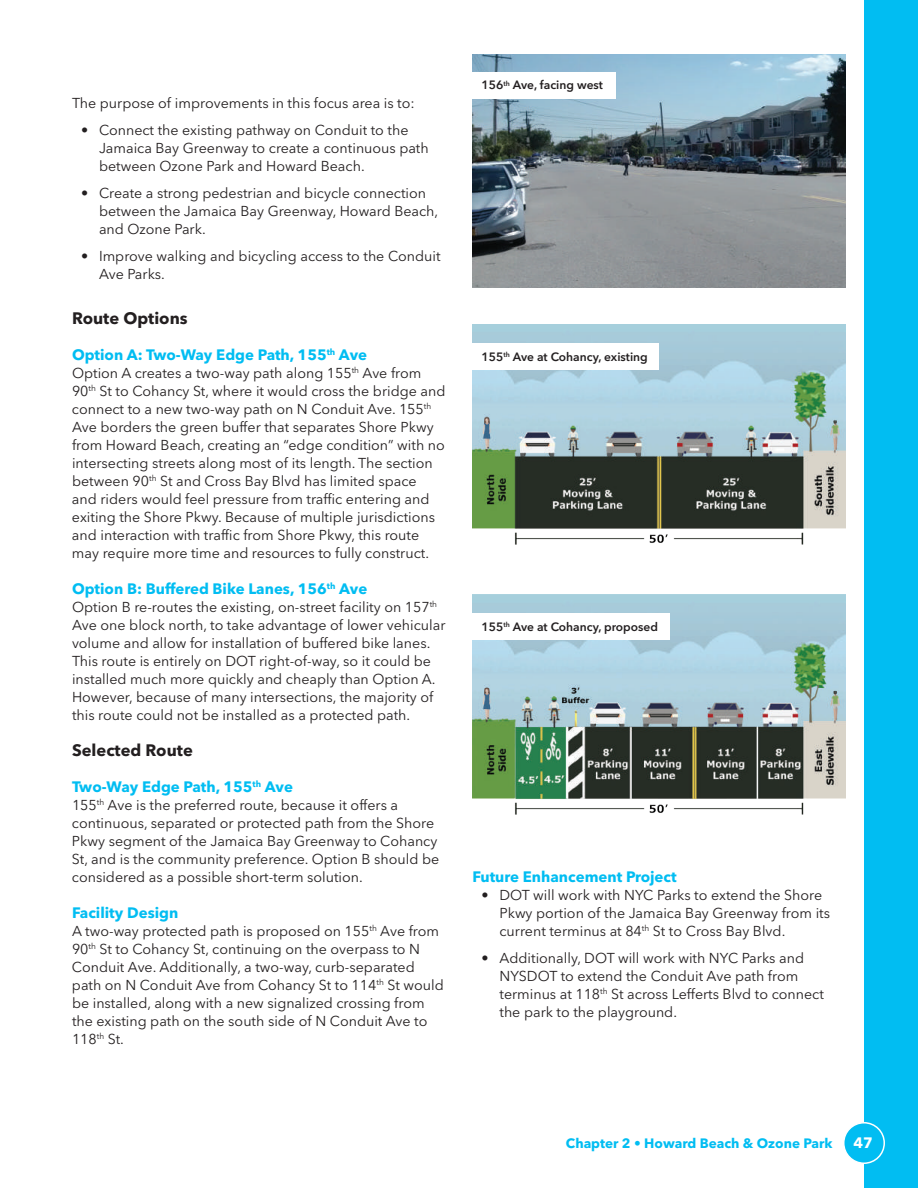
<style>
.page{position:relative;width:918px;height:1188px;background:#fff}
.page>*{position:absolute;margin:0;border:0;box-sizing:border-box;transform-origin:0 0}
.t1{font:700 16.5px "Avenir Next LT Pro";color:#231f20}
.t2{font:700 15px "Avenir Next LT Pro";color:#01bdf2}
.t3{font:700 15px "Avenir Next LT Pro";color:#fff}
.t4{font:14.25px/18px "Avenir Next LT Pro";color:#231f20}
.t5{font:700 13.5px "Avenir Next LT Pro";color:#01bdf2}
.t6{font:600 12px "Avenir Next LT Pro";color:#231f20}
</style>
<div class="page">
<img style="left:472px;top:54px;width:374px;height:234px">
<div style="left:472px;top:72px;width:144px;height:26px;background:#fff"></div>
<img style="left:472px;top:594px;width:374px;height:221px">
<img style="left:472px;top:324px;width:374px;height:221px">
<div style="left:472px;top:343px;width:187px;height:27px;background:#fff"></div>
<div style="left:472px;top:613px;width:198px;height:27px;background:#fff"></div>
<div style="left:864px;top:0;width:54px;height:1188px;background:#01bdf2"></div>
<div style="left:844px;top:1123px;width:40px;height:40px;background:#01bdf2;border-radius:50%"></div>
<div style="left:843px;top:1122px;width:42px;height:42px;border:2px solid #fff;border-radius:50%"></div>
<p class="t4" style="left:72px;top:94px;width:344px">The purpose of improvements in this focus area is to:</p>
<p class="t4" style="left:99px;top:121px;width:331px;text-indent:-18px">• Connect the existing pathway on Conduit to the<br>Jamaica Bay Greenway to create a continuous path between Ozone Park and Howard Beach.</p>
<p class="t4" style="left:99px;top:184px;width:341px;text-indent:-18px">• Create a strong pedestrian and bicycle connection between the Jamaica Bay Greenway, Howard Beach, and Ozone Park.</p>
<p class="t4" style="left:99px;top:247px;width:343px;text-indent:-18px">• Improve walking and bicycling access to the Conduit<br>Ave Parks.</p>
<p class="t1" style="left:72px;top:308px;width:117px">Route Options</p>
<p class="t2" style="left:72px;top:346px;width:297px">Option A: Two-Way Edge Path, 155<sup>th</sup> Ave</p>
<p class="t4" style="left:72px;top:364px;width:375px">Option A creates a two-way path along 155<sup>th</sup> Ave from 90<sup>th</sup> St to Cohancy St, where it would cross the bridge and connect to a new two-way path on N Conduit Ave. 155<sup>th </sup>Ave borders the green buffer that separates Shore Pkwy from Howard Beach, creating an “edge condition” with no intersecting streets along most of its length. The section between 90<sup>th</sup> St and Cross Bay Blvd has limited space<br>and riders would feel pressure from traffic entering and exiting the Shore Pkwy. Because of multiple jurisdictions and interaction with traffic from Shore Pkwy, this route may require more time and resources to fully construct.</p>
<p class="t2" style="left:72px;top:580px;width:297px">Option B: Buffered Bike Lanes, 156<sup>th</sup> Ave</p>
<p class="t4" style="left:72px;top:598px;width:375px">Option B re-routes the existing, on-street facility on 157<sup>th </sup>Ave one block north, to take advantage of lower vehicular volume and allow for installation of buffered bike lanes.<br>This route is entirely on DOT right-of-way, so it could be installed much more quickly and cheaply than Option A.<br>However, because of many intersections, the majority of this route could not be installed as a protected path.</p>
<p class="t1" style="left:72px;top:740px;width:122px">Selected Route</p>
<p class="t2" style="left:72px;top:778px;width:223px">Two-Way Edge Path, 155<sup>th</sup> Ave</p>
<p class="t4" style="left:72px;top:796px;width:369px">155<sup>th</sup> Ave is the preferred route, because it offers a continuous, separated or protected path from the Shore Pkwy segment of the Jamaica Bay Greenway to Cohancy St, and is the community preference. Option B should be considered as a possible short-term solution.</p>
<p class="t2" style="left:72px;top:904px;width:108px">Facility Design</p>
<p class="t4" style="left:72px;top:922px;width:373px">A two-way protected path is proposed on 155<sup>th</sup> Ave from 90<sup>th</sup> St to Cohancy St, continuing on the overpass to N Conduit Ave. Additionally, a two-way, curb-separated path on N Conduit Ave from Cohancy St to 114<sup>th</sup> St would be installed, along with a new signalized crossing from the existing path on the south side of N Conduit Ave to 118<sup>th</sup> St.</p>
<p class="t6" style="left:482px;top:78px;width:123px">156<sup>th</sup> Ave, facing west</p>
<p class="t6" style="left:482px;top:349px;width:168px">155<sup>th</sup> Ave at Cohancy, existing</p>
<p class="t6" style="left:482px;top:619px;width:178px">155<sup>th</sup> Ave at Cohancy, proposed</p>
<p class="t2" style="left:472px;top:868px;width:206px">Future Enhancement Project</p>
<p class="t4" style="left:499px;top:886px;width:332px;text-indent:-18px">• DOT will work with NYC Parks to extend the Shore<br>Pkwy portion of the Jamaica Bay Greenway from its current terminus at 84<sup>th</sup> St to Cross Bay Blvd.</p>
<p class="t4" style="left:499px;top:949px;width:326px;text-indent:-18px">• Additionally, DOT will work with NYC Parks and NYSDOT to extend the Conduit Ave path from terminus at 118<sup>th</sup> St across Lefferts Blvd to connect the park to the playground.</p>
<p class="t5" style="left:566px;top:1135px;width:268px">Chapter 2 • Howard Beach &amp; Ozone Park</p>
<p class="t3" style="left:854px;top:1134px;width:21px">47</p>
</div>
